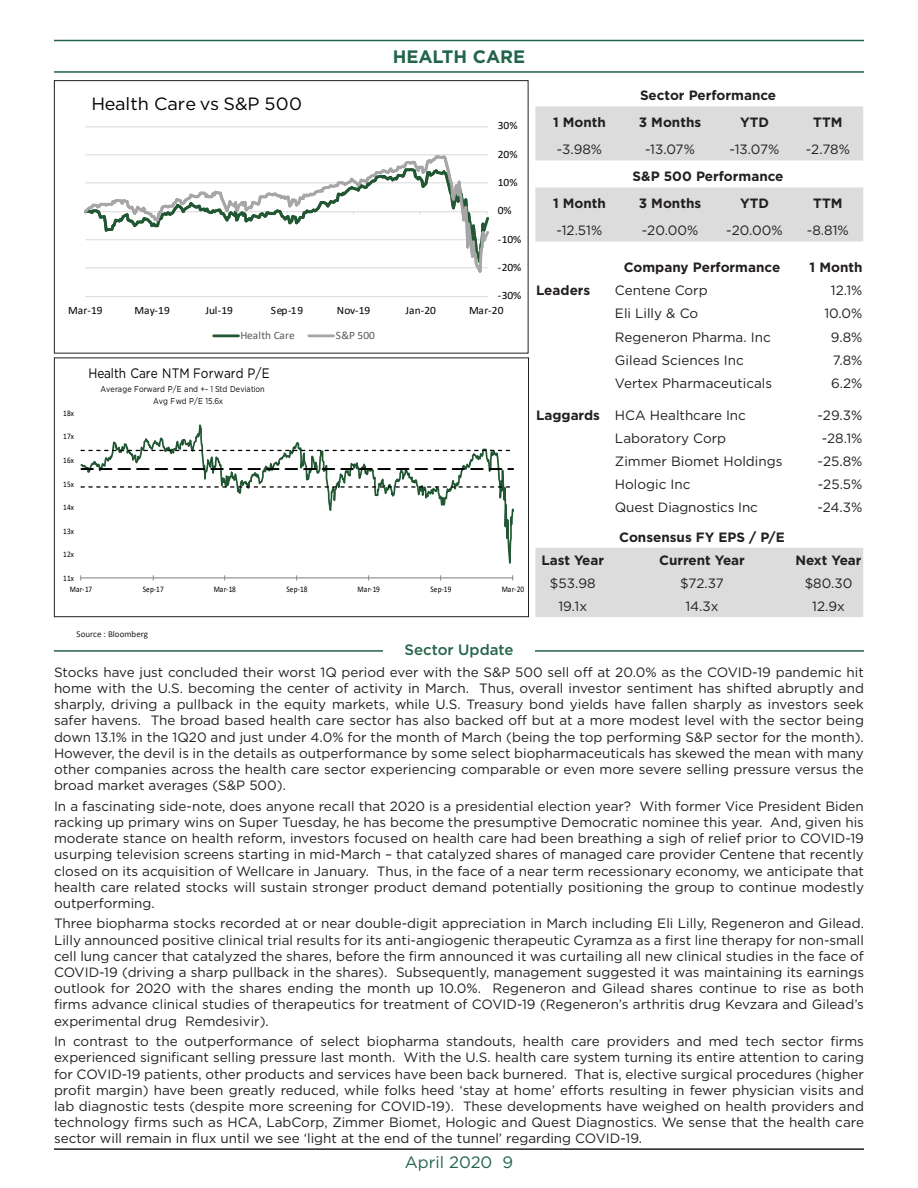
<style>
.page{position:relative;width:918px;height:1188px;background:#fff}
.page>*{position:absolute;margin:0;border:0;box-sizing:border-box;transform-origin:0 0}
.t1{font:700 18px "Gotham";color:#22644a}
.t2{font:17.7px "Gotham";color:#000}
.t3{font:16.5px "Gotham";color:#22644a}
.t4{font:500 15px "Gotham";color:#22644a}
.t5{font:13.65px "Gotham";letter-spacing:.005em;color:#000;scale:.86 1}
.t6{font:13.5px/16.2px "Gotham";color:#231f20;text-align:justify}
.t7{font:700 13.5px "Gotham";color:#231f20}
.t8{font:11.25px "Calibri";letter-spacing:-.005em;color:#000}
.t9{font:11.25px "Calibri";letter-spacing:-.005em;color:#595959}
.t10{font:9px "Calibri";color:#231f20}
.t11{font:8.55px "Calibri";letter-spacing:.03em;color:#000;scale:.86 1}
.t12{font:8.55px/12.3px "Gotham";letter-spacing:-.015em;color:#000;scale:.86 1}
</style>
<div class="page">
<hr style="left:54px;top:650px;width:810px;height:2px;background:#22644a">
<hr style="left:54px;top:40px;width:810px;height:1px;background:#22644a">
<hr style="left:54px;top:71px;width:810px;height:2px;background:#22644a">
<hr style="left:54px;top:1148px;width:810px;height:2px;background:#231f20">
<div style="left:383px;top:643px;width:152px;height:13px;background:#fff"></div>
<div style="left:535px;top:548px;width:328px;height:69px;background:#dcdcdc"></div>
<svg style="left:535px;top:106px;width:328px;height:135px;fill:#dcdcdc"></svg>
<hr style="left:85px;top:126px;width:403px;height:1px;background:#d9d9d9">
<svg style="left:85px;top:154px;width:403px;height:143px"></svg>
<hr style="left:214px;top:334px;width:24px;height:3px;background:#215732">
<hr style="left:309px;top:334px;width:25px;height:3px;background:#a6a6a6">
<div style="left:54px;top:80px;width:474px;height:274px;border:1px solid #231f20"></div>
<hr style="left:81px;top:578px;width:432px;height:1px;background:#868686">
<svg style="left:80px;top:424px;width:434px;height:154px"></svg>
<svg style="left:80px;top:449px;width:434px;height:3px"></svg>
<svg style="left:80px;top:486px;width:434px;height:2px"></svg>
<svg style="left:80px;top:467px;width:434px;height:4px"></svg>
<div style="left:54px;top:358px;width:475px;height:259px;border:1px solid #231f20"></div>
<p class="t2" style="left:91px;top:93px;width:212px">Health Care vs S&amp;P 500</p>
<p class="t1" style="left:393px;top:44px;width:134px">HEALTH CARE</p>
<p class="t8" style="left:498px;top:118px;width:21px">30%</p>
<p class="t8" style="left:498px;top:146px;width:21px">20%</p>
<p class="t8" style="left:498px;top:174px;width:21px">10%</p>
<p class="t8" style="left:498px;top:203px;width:15px">0%</p>
<p class="t8" style="left:498px;top:231px;width:25px">-10%</p>
<p class="t8" style="left:498px;top:259px;width:25px">-20%</p>
<p class="t8" style="left:498px;top:288px;width:25px">-30%</p>
<p class="t8" style="left:68px;top:302px;width:36px">Mar-19</p>
<p class="t8" style="left:135px;top:302px;width:37px">May-19</p>
<p class="t8" style="left:205px;top:302px;width:29px">Jul-19</p>
<p class="t8" style="left:271px;top:302px;width:34px">Sep-19</p>
<p class="t8" style="left:337px;top:302px;width:35px">Nov-19</p>
<p class="t8" style="left:405px;top:302px;width:32px">Jan-20</p>
<p class="t8" style="left:469px;top:302px;width:36px">Mar-20</p>
<p class="t9" style="left:241px;top:327px;width:56px">Health Care</p>
<p class="t9" style="left:336px;top:327px;width:41px">S&amp;P 500</p>
<p class="t5" style="left:88px;top:364px;width:212px">Health Care NTM Forward P/E</p>
<p class="t11" style="left:63px;top:407px;width:14px">18x</p>
<p class="t11" style="left:63px;top:431px;width:14px">17x</p>
<p class="t11" style="left:63px;top:454px;width:14px">16x</p>
<p class="t11" style="left:63px;top:478px;width:14px">15x</p>
<p class="t11" style="left:63px;top:501px;width:14px">14x</p>
<p class="t11" style="left:63px;top:525px;width:14px">13x</p>
<p class="t11" style="left:63px;top:548px;width:14px">12x</p>
<p class="t11" style="left:63px;top:572px;width:14px">11x</p>
<p class="t12" style="left:153px;top:383px;width:131px;text-indent:-53px">Average Forward P/E and +- 1 Std Deviation<br>Avg Fwd P/E 15.6x</p>
<p class="t11" style="left:70px;top:583px;width:27px">Mar-17</p>
<p class="t11" style="left:143px;top:583px;width:26px">Sep-17</p>
<p class="t11" style="left:214px;top:583px;width:27px">Mar-18</p>
<p class="t11" style="left:287px;top:583px;width:26px">Sep-18</p>
<p class="t11" style="left:358px;top:583px;width:27px">Mar-19</p>
<p class="t11" style="left:430px;top:583px;width:26px">Sep-19</p>
<p class="t11" style="left:502px;top:583px;width:27px">Mar-20</p>
<p class="t10" style="left:77px;top:628px;width:73px">Source : Bloomberg</p>
<p class="t4" style="left:405px;top:640px;width:110px">Sector Update</p>
<p class="t7" style="left:640px;top:87px;width:138px">Sector Performance</p>
<p class="t7" style="left:553px;top:114px;width:54px">1 Month</p>
<p class="t7" style="left:639px;top:114px;width:64px">3 Months</p>
<p class="t7" style="left:740px;top:114px;width:30px">YTD</p>
<p class="t7" style="left:813px;top:114px;width:31px">TTM</p>
<p class="t6" style="left:557px;top:141px;width:47px">-3.98%</p>
<p class="t6" style="left:645px;top:141px;width:51px">-13.07%</p>
<p class="t6" style="left:730px;top:141px;width:51px">-13.07%</p>
<p class="t6" style="left:806px;top:141px;width:46px">-2.78%</p>
<p class="t7" style="left:633px;top:168px;width:152px">S&amp;P 500 Performance</p>
<p class="t7" style="left:553px;top:195px;width:54px">1 Month</p>
<p class="t7" style="left:639px;top:195px;width:64px">3 Months</p>
<p class="t7" style="left:740px;top:195px;width:30px">YTD</p>
<p class="t7" style="left:813px;top:195px;width:31px">TTM</p>
<p class="t6" style="left:557px;top:222px;width:47px">-12.51%</p>
<p class="t6" style="left:642px;top:222px;width:58px">-20.00%</p>
<p class="t6" style="left:726px;top:222px;width:58px">-20.00%</p>
<p class="t6" style="left:807px;top:222px;width:43px">-8.81%</p>
<p class="t7" style="left:624px;top:259px;width:158px">Company Performance</p>
<p class="t7" style="left:810px;top:259px;width:54px">1 Month</p>
<p class="t7" style="left:536px;top:282px;width:56px">Leaders</p>
<p class="t6" style="left:615px;top:282px;width:94px">Centene Corp</p>
<p class="t6" style="left:831px;top:282px;width:33px">12.1%</p>
<p class="t6" style="left:615px;top:305px;width:85px">Eli Lilly &amp; Co</p>
<p class="t6" style="left:824px;top:305px;width:40px">10.0%</p>
<p class="t6" style="left:615px;top:328px;width:157px">Regeneron Pharma. Inc</p>
<p class="t6" style="left:831px;top:328px;width:33px">9.8%</p>
<p class="t6" style="left:615px;top:351px;width:130px">Gilead Sciences Inc</p>
<p class="t6" style="left:833px;top:351px;width:31px">7.8%</p>
<p class="t6" style="left:615px;top:374px;width:159px">Vertex Pharmaceuticals</p>
<p class="t6" style="left:831px;top:374px;width:33px">6.2%</p>
<p class="t7" style="left:536px;top:406px;width:65px">Laggards</p>
<p class="t6" style="left:615px;top:407px;width:133px">HCA Healthcare Inc</p>
<p class="t6" style="left:817px;top:407px;width:47px">-29.3%</p>
<p class="t6" style="left:615px;top:430px;width:113px">Laboratory Corp</p>
<p class="t6" style="left:822px;top:430px;width:42px">-28.1%</p>
<p class="t6" style="left:615px;top:453px;width:169px">Zimmer Biomet Holdings</p>
<p class="t6" style="left:818px;top:453px;width:46px">-25.8%</p>
<p class="t6" style="left:615px;top:476px;width:77px">Hologic Inc</p>
<p class="t6" style="left:818px;top:476px;width:46px">-25.5%</p>
<p class="t6" style="left:615px;top:499px;width:145px">Quest Diagnostics Inc</p>
<p class="t6" style="left:817px;top:499px;width:47px">-24.3%</p>
<p class="t7" style="left:619px;top:528px;width:167px">Consensus FY EPS / P/E</p>
<p class="t7" style="left:541px;top:551px;width:64px">Last Year</p>
<p class="t7" style="left:659px;top:551px;width:87px">Current Year</p>
<p class="t7" style="left:795px;top:551px;width:68px">Next Year</p>
<p class="t6" style="left:550px;top:575px;width:47px">$53.98</p>
<p class="t6" style="left:680px;top:575px;width:45px">$72.37</p>
<p class="t6" style="left:805px;top:575px;width:49px">$80.30</p>
<p class="t6" style="left:558px;top:598px;width:30px">19.1x</p>
<p class="t6" style="left:685px;top:598px;width:35px">14.3x</p>
<p class="t6" style="left:812px;top:598px;width:34px">12.9x</p>
<p class="t6" style="left:54px;top:664px;width:812px">Stocks have just concluded their worst 1Q period ever with the S&amp;P 500 sell off at 20.0% as the COVID-19 pandemic hit home with the U.S. becoming the center of activity in March. Thus, overall investor sentiment has shifted abruptly and sharply, driving a pullback in the equity markets, while U.S. Treasury bond yields have fallen sharply as investors seek safer havens. The broad based health care sector has also backed off but at a more modest level with the sector being down 13.1% in the 1Q20 and just under 4.0% for the month of March (being the top performing S&amp;P sector for the month).<br>However, the devil is in the details as outperformance by some select biopharmaceuticals has skewed the mean with many other companies across the health care sector experiencing comparable or even more severe selling pressure versus the broad market averages (S&amp;P 500).</p>
<p class="t6" style="left:54px;top:798px;width:812px">In a fascinating side-note, does anyone recall that 2020 is a presidential election year? With former Vice President Biden racking up primary wins on Super Tuesday, he has become the presumptive Democratic nominee this year. And, given his moderate stance on health reform, investors focused on health care had been breathing a sigh of relief prior to COVID-19 usurping television screens starting in mid-March – that catalyzed shares of managed care provider Centene that recently closed on its acquisition of Wellcare in January. Thus, in the face of a near term recessionary economy, we anticipate that health care related stocks will sustain stronger product demand potentially positioning the group to continue modestly outperforming.</p>
<p class="t6" style="left:54px;top:915px;width:812px">Three biopharma stocks recorded at or near double-digit appreciation in March including Eli Lilly, Regeneron and Gilead.<br>Lilly announced positive clinical trial results for its anti-angiogenic therapeutic Cyramza as a first line therapy for non-small cell lung cancer that catalyzed the shares, before the firm announced it was curtailing all new clinical studies in the face of COVID-19 (driving a sharp pullback in the shares). Subsequently, management suggested it was maintaining its earnings outlook for 2020 with the shares ending the month up 10.0%. Regeneron and Gilead shares continue to rise as both firms advance clinical studies of therapeutics for treatment of COVID-19 (Regeneron’s arthritis drug Kevzara and Gilead’s experimental drug Remdesivir).</p>
<p class="t6" style="left:54px;top:1033px;width:812px">In contrast to the outperformance of select biopharma standouts, health care providers and med tech sector firms experienced significant selling pressure last month. With the U.S. health care system turning its entire attention to caring for COVID-19 patients, other products and services have been back burnered. That is, elective surgical procedures (higher profit margin) have been greatly reduced, while folks heed ‘stay at home’ efforts resulting in fewer physician visits and lab diagnostic tests (despite more screening for COVID-19). These developments have weighed on health providers and technology firms such as HCA, LabCorp, Zimmer Biomet, Hologic and Quest Diagnostics. We sense that the health care sector will remain in flux until we see ‘light at the end of the tunnel’ regarding COVID-19.</p>
<p class="t3" style="left:405px;top:1151px;width:110px">April 2020 9</p>
</div>
